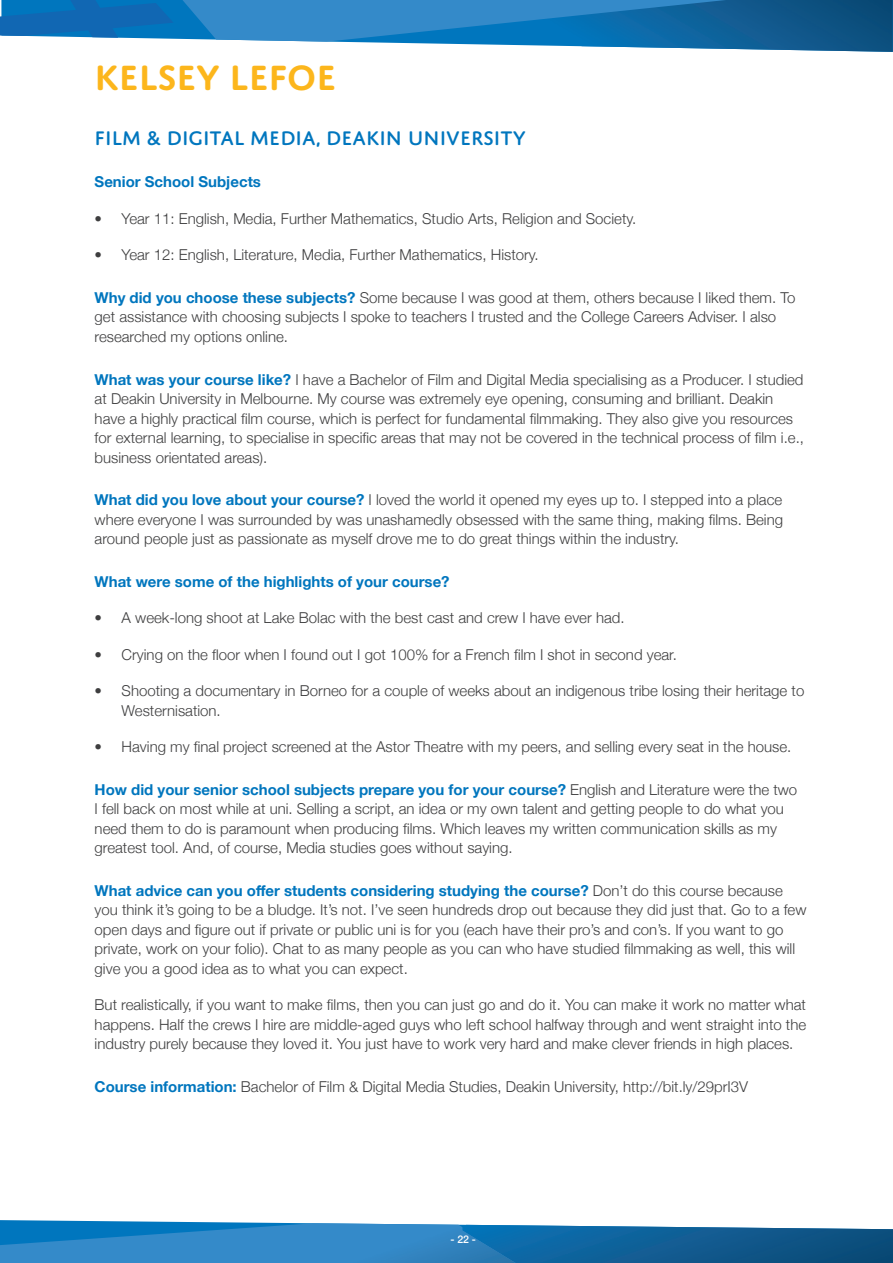
<style>
.page{position:relative;width:893px;height:1263px;background:#fff}
.page>*{position:absolute;margin:0;border:0;box-sizing:border-box;transform-origin:0 0}
.t1{font:600 37.5px "Domus Titling";color:#fcb61c}
.t2{font:500 21px "Domus Titling";color:#0076be}
.t3{font:300 15px/19.5px "Helvetica Neue";color:#3e3e3f}
.t4{font:700 15px "Helvetica Neue";color:#0076be}
.t5{font:500 10.5px "Helvetica Neue";color:#fff}
.s1{font-weight:700;color:#0076be}
</style>
<div class="page">
<svg style="left:351px;top:42px;width:137px;height:3px"></svg>
<img style="left:488px;top:0;width:405px;height:52px">
<svg style="left:0;top:0;width:845px;height:42px;background:#2179b8"></svg>
<svg style="left:0;top:1220px;width:480px;height:43px;background:#368dca"></svg>
<img style="left:462px;top:1225px;width:431px;height:38px">
<img style="left:318px;top:1228px;width:217px;height:35px">
<h1 class="t1" style="left:95px;top:55px;width:243px">KELSEY LEFOE</h1>
<h2 class="t2" style="left:95px;top:126px;width:433px">FILM &amp; DIGITAL MEDIA, DEAKIN UNIVERSITY</h2>
<p class="t4" style="left:95px;top:170px;width:168px">Senior School Subjects</p>
<p class="t3" style="left:95px;top:208px;width:543px">• Year 11: English, Media, Further Mathematics, Studio Arts, Religion and Society.</p>
<p class="t3" style="left:95px;top:244px;width:445px">• Year 12: English, Literature, Media, Further Mathematics, History.</p>
<p class="t3" style="left:95px;top:287px;width:702px"><span class="s1">Why did you choose these subjects?</span> Some because I was good at them, others because I liked them. To get assistance with choosing subjects I spoke to teachers I trusted and the College Careers Adviser. I also researched my options online.</p>
<p class="t3" style="left:95px;top:368px;width:711px"><span class="s1">What was your course like?</span> I have a Bachelor of Film and Digital Media specialising as a Producer. I studied at Deakin University in Melbourne. My course was extremely eye opening, consuming and brilliant. Deakin have a highly practical film course, which is perfect for fundamental filmmaking. They also give you resources for external learning, to specialise in specific areas that may not be covered in the technical process of film i.e., business orientated areas).</p>
<p class="t3" style="left:95px;top:489px;width:690px;text-align:justify"><span class="s1">What did you love about your course?</span> I loved the world it opened my eyes up to. I stepped into a place where everyone I was surrounded by was unashamedly obsessed with the same thing, making films. Being around people just as passionate as myself drove me to do great things within the industry.</p>
<p class="t4" style="left:95px;top:569px;width:356px">What were some of the highlights of your course?</p>
<p class="t3" style="left:95px;top:607px;width:531px">• A week-long shoot at Lake Bolac with the best cast and crew I have ever had.</p>
<p class="t3" style="left:95px;top:643px;width:584px">• Crying on the floor when I found out I got 100% for a French film I shot in second year.</p>
<p class="t3" style="left:122px;top:680px;width:684px;text-indent:-27px">• Shooting a documentary in Borneo for a couple of weeks about an indigenous tribe losing their heritage to<br>Westernisation.</p>
<p class="t3" style="left:95px;top:736px;width:698px">• Having my final project screened at the Astor Theatre with my peers, and selling every seat in the house.</p>
<p class="t3" style="left:95px;top:778px;width:704px"><span class="s1">How did your senior school subjects prepare you for your course?</span> English and Literature were the two I fell back on most while at uni. Selling a script, an idea or my own talent and getting people to do what you need them to do is paramount when producing films. Which leaves my written communication skills as my greatest tool. And, of course, Media studies goes without saying.</p>
<p class="t3" style="left:95px;top:879px;width:713px"><span class="s1">What advice can you offer students considering studying the course?</span> Don’t do this course because you think it’s going to be a bludge. It’s not. I’ve seen hundreds drop out because they did just that. Go to a few open days and figure out if private or public uni is for you (each have their pro’s and con’s. If you want to go private, work on your folio). Chat to as many people as you can who have studied filmmaking as well, this will give you a good idea as to what you can expect.</p>
<p class="t3" style="left:95px;top:994px;width:713px;text-align:justify">But realistically, if you want to make films, then you can just go and do it. You can make it work no matter what happens. Half the crews I hire are middle-aged guys who left school halfway through and went straight into the industry purely because they loved it. You just have to work very hard and make clever friends in high places.</p>
<p class="t3" style="left:95px;top:1075px;width:655px"><span class="s1">Course information:</span> Bachelor of Film &amp; Digital Media Studies, Deakin University, http://bit.ly/29prI3V</p>
<p class="t5" style="left:450px;top:1231px;width:27px">- 22 -</p>
</div>
